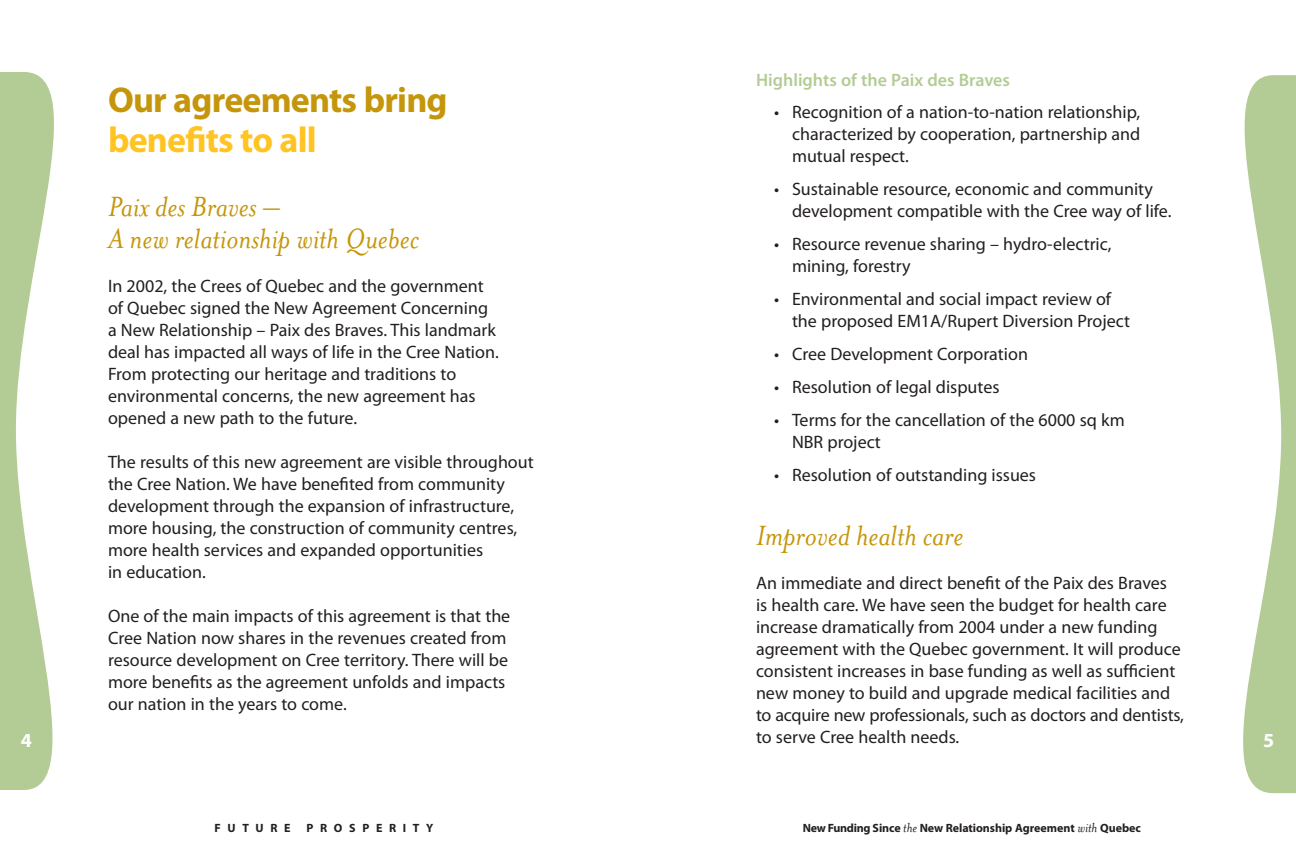
<style>
.page{position:relative;width:1296px;height:864px;background:#fff}
.page>*{position:absolute;margin:0;border:0;box-sizing:border-box;transform-origin:0 0}
.t1{font:700 36px "Myriad Pro";letter-spacing:-.02em;color:#c5960b}
.t2{font:700 36px "Myriad Pro";letter-spacing:-.025em;color:#ffc424}
.t3{font:italic 32px/32px "Mrs Eaves";color:#c5960b}
.t4{font:700 20px "Myriad Pro";color:#fff}
.t5{font:18px/22px "Myriad Pro";color:#231f20}
.t6{font:600 18px "Myriad Pro";color:#b3cc95}
.t7{font:700 12px "Myriad Pro";letter-spacing:-.005em;color:#231f20}
.t8{font:700 12px "Myriad Pro";letter-spacing:.555em;color:#231f20}
.s1{font-family:"Mrs Eaves";font-weight:400;font-style:italic;font-size:15px}
</style>
<div class="page">
<svg style="left:1243px;top:75px;width:53px;height:719px"></svg>
<svg style="left:0;top:72px;width:54px;height:718px"></svg>
<h1 class="t1" style="left:108px;top:86px;width:341px">Our agreements bring</h1>
<h1 class="t2" style="left:108px;top:126px;width:210px">benefits to all</h1>
<h2 class="t3" style="left:108px;top:189px;width:313px">Paix des Braves –<br>A new relationship with Quebec</h2>
<p class="t5" style="left:108px;top:276px;width:392px">In 2002, the Crees of Quebec and the government of Quebec signed the New Agreement Concerning a New Relationship – Paix des Braves. This landmark deal has impacted all ways of life in the Cree Nation.<br>From protecting our heritage and traditions to environmental concerns, the new agreement has opened a new path to the future.</p>
<p class="t5" style="left:108px;top:452px;width:427px">The results of this new agreement are visible throughout the Cree Nation. We have benefited from community development through the expansion of infrastructure, more housing, the construction of community centres, more health services and expanded opportunities<br>in education.</p>
<p class="t5" style="left:108px;top:606px;width:404px">One of the main impacts of this agreement is that the Cree Nation now shares in the revenues created from resource development on Cree territory. There will be more benefits as the agreement unfolds and impacts our nation in the years to come.</p>
<p class="t6" style="left:756px;top:73px;width:256px">Highlights of the Paix des Braves</p>
<p class="t5" style="left:792px;top:103px;width:350px;text-align:justify;text-indent:-18px">• Recognition of a nation-to-nation relationship, characterized by cooperation, partnership and mutual respect.</p>
<p class="t5" style="left:792px;top:180px;width:381px;text-indent:-18px">• Sustainable resource, economic and community development compatible with the Cree way of life.</p>
<p class="t5" style="left:792px;top:234px;width:321px;text-indent:-18px">• Resource revenue sharing – hydro-electric, mining, forestry</p>
<p class="t5" style="left:792px;top:289px;width:340px;text-indent:-18px">• Environmental and social impact review of the proposed EM1A/Rupert Diversion Project</p>
<p class="t5" style="left:774px;top:344px;width:256px">• Cree Development Corporation</p>
<p class="t5" style="left:774px;top:377px;width:227px">• Resolution of legal disputes</p>
<p class="t5" style="left:792px;top:410px;width:334px;text-indent:-18px">• Terms for the cancellation of the 6000 sq km<br>NBR project</p>
<p class="t5" style="left:774px;top:465px;width:264px">• Resolution of outstanding issues</p>
<h2 class="t3" style="left:756px;top:518px;width:209px">Improved health care</h2>
<p class="t5" style="left:756px;top:573px;width:429px">An immediate and direct benefit of the Paix des Braves<br>is health care. We have seen the budget for health care increase dramatically from 2004 under a new funding agreement with the Quebec government. It will produce consistent increases in base funding as well as sufficient new money to build and upgrade medical facilities and to acquire new professionals, such as doctors and dentists,</p>
<p class="t4" style="left:21px;top:732px;width:13px">4</p>
<p class="t5" style="left:756px;top:727px;width:205px">to serve Cree health needs.</p>
<p class="t7" style="left:215px;top:823px;width:78px">FUTURE</p>
<p class="t8" style="left:307px;top:823px;width:128px">PROSPERITY</p>
<p class="t7" style="left:803px;top:823px;width:339px">New Funding Since <span class="s1">the</span> New Relationship Agreement <span class="s1">with</span> Quebec</p>
<p class="t4" style="left:1263px;top:732px;width:13px">5</p>
</div>
